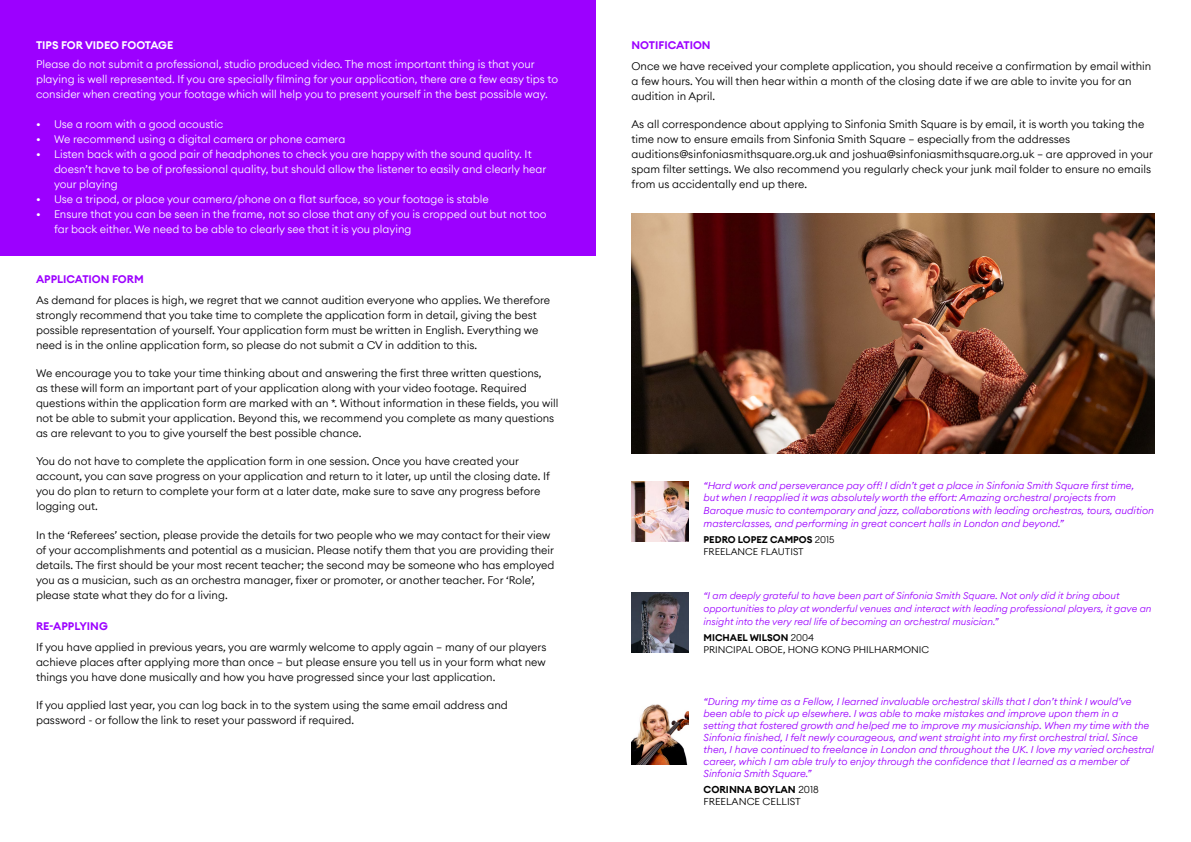
<style>
.page{position:relative;width:1191px;height:842px;background:#fff}
.page>*{position:absolute;margin:0;border:0;box-sizing:border-box;transform-origin:0 0}
.t1{font:300 11px/15px "Euclid Circular A";color:#000}
.t2{font:300 11px/15px "Euclid Circular A";color:#fff}
.t3{font:600 11px "Euclid Circular A";color:#9c00ff}
.t4{font:600 11px "Euclid Circular A";color:#fff}
.t5{font:italic 300 10px/12px "Euclid Circular A";color:#9c00ff}
.t6{font:300 10px/12px "Euclid Circular A";color:#000}
.t7{font:italic 300 9.7px/12.7px "Euclid Circular A";color:#9c00ff}
.t8{font:300 9.7px/11.6px "Euclid Circular A";color:#000}
.s1{font-weight:600}
</style>
<div class="page">
<div style="left:0;top:0;width:595px;height:255px;background:#9c00ff"></div>
<img style="left:631px;top:592px;width:57px;height:61px">
<img style="left:631px;top:704px;width:57px;height:60px">
<img style="left:631px;top:481px;width:57px;height:61px">
<img style="left:631px;top:213px;width:524px;height:240px">
<p class="t4" style="left:36px;top:38px;width:139px">TIPS FOR VIDEO FOOTAGE</p>
<p class="t2" style="left:36px;top:56px;width:523px">Please do not submit a professional, studio produced video. The most important thing is that your playing is well represented. If you are specially filming for your application, there are a few easy tips to consider when creating your footage which will help you to present yourself in the best possible way.</p>
<p class="t2" style="left:36px;top:116px;width:189px">• Use a room with a good acoustic</p>
<p class="t2" style="left:36px;top:131px;width:311px">• We recommend using a digital camera or phone camera</p>
<p class="t2" style="left:54px;top:146px;width:494px;text-indent:-18px">• Listen back with a good pair of headphones to check you are happy with the sound quality. It doesn’t have to be of professional quality, but should allow the listener to easily and clearly hear your playing</p>
<p class="t2" style="left:36px;top:191px;width:454px">• Use a tripod, or place your camera/phone on a flat surface, so your footage is stable</p>
<p class="t2" style="left:54px;top:206px;width:494px;text-indent:-18px">• Ensure that you can be seen in the frame, not so close that any of you is cropped out but not too far back either. We need to be able to clearly see that it is you playing</p>
<p class="t3" style="left:36px;top:272px;width:109px">APPLICATION FORM</p>
<p class="t1" style="left:36px;top:292px;width:515px">As demand for places is high, we regret that we cannot audition everyone who applies. We therefore strongly recommend that you take time to complete the application form in detail, giving the best possible representation of yourself. Your application form must be written in English. Everything we need is in the online application form, so please do not submit a CV in addition to this.</p>
<p class="t1" style="left:36px;top:366px;width:524px">We encourage you to take your time thinking about and answering the first three written questions,<br>as these will form an important part of your application along with your video footage. Required questions within the application form are marked with an *. Without information in these fields, you will not be able to submit your application. Beyond this, we recommend you complete as many questions as are relevant to you to give yourself the best possible chance.</p>
<p class="t1" style="left:36px;top:454px;width:515px">You do not have to complete the application form in one session. Once you have created your account, you can save progress on your application and return to it later, up until the closing date. If you do plan to return to complete your form at a later date, make sure to save any progress before logging out.</p>
<p class="t1" style="left:36px;top:527px;width:520px">In the ‘Referees’ section, please provide the details for two people who we may contact for their view of your accomplishments and potential as a musician. Please notify them that you are providing their details. The first should be your most recent teacher; the second may be someone who has employed you as a musician, such as an orchestra manager, fixer or promoter, or another teacher. For ‘Role’, please state what they do for a living.</p>
<p class="t3" style="left:36px;top:619px;width:73px">RE-APPLYING</p>
<p class="t1" style="left:36px;top:639px;width:512px;text-align:justify">If you have applied in previous years, you are warmly welcome to apply again – many of our players achieve places after applying more than once – but please ensure you tell us in your form what new things you have done musically and how you have progressed since your last application.</p>
<p class="t1" style="left:36px;top:697px;width:473px">If you applied last year, you can log back in to the system using the same email address and password - or follow the link to reset your password if required.</p>
<p class="t3" style="left:631px;top:38px;width:81px">NOTIFICATION</p>
<p class="t1" style="left:631px;top:58px;width:521px">Once we have received your complete application, you should receive a confirmation by email within a few hours. You will then hear within a month of the closing date if we are able to invite you for an audition in April.</p>
<p class="t1" style="left:631px;top:117px;width:523px">As all correspondence about applying to Sinfonia Smith Square is by email, it is worth you taking the time now to ensure emails from Sinfonia Smith Square – especially from the addresses auditions@sinfoniasmithsquare.org.uk and joshua@sinfoniasmithsquare.org.uk – are approved in your spam filter settings. We also recommend you regularly check your junk mail folder to ensure no emails from us accidentally end up there.</p>
<p class="t5" style="left:703px;top:478px;width:452px;line-height:12.7px">“Hard work and perseverance pay off! I didn’t get a place in Sinfonia Smith Square first time,<br>but when I reapplied it was absolutely worth the effort: Amazing orchestral projects from Baroque music to contemporary and jazz, collaborations with leading orchestras, tours, audition masterclasses, and performing in great concert halls in London and beyond.”</p>
<p class="t8" style="left:703px;top:534px;width:133px"><span class="s1">PEDRO LOPEZ CAMPOS</span> 2015<br>FREELANCE FLAUTIST</p>
<p class="t7" style="left:703px;top:589px;width:449px">“I am deeply grateful to have been part of Sinfonia Smith Square. Not only did it bring about opportunities to play at wonderful venues and interact with leading professional players, it gave an insight into the very real life of becoming an orchestral musician.”</p>
<p class="t8" style="left:703px;top:632px;width:227px"><span class="s1">MICHAEL WILSON</span> 2004<br>PRINCIPAL OBOE, HONG KONG PHILHARMONIC</p>
<p class="t5" style="left:703px;top:695px;width:452px">“During my time as a Fellow, I learned invaluable orchestral skills that I don’t think I would’ve been able to pick up elsewhere. I was able to make mistakes and improve upon them in a<br>setting that fostered growth and helped me to improve my musicianship. When my time with the Sinfonia finished, I felt newly courageous, and went straight into my first orchestral trial. Since then, I have continued to freelance in London and throughout the UK. I love my varied orchestral career, which I am able truly to enjoy through the confidence that I learned as a member of Sinfonia Smith Square.”</p>
<p class="t6" style="left:703px;top:783px;width:117px"><span class="s1">CORINNA BOYLAN</span> 2018<br>FREELANCE CELLIST</p>
</div>
